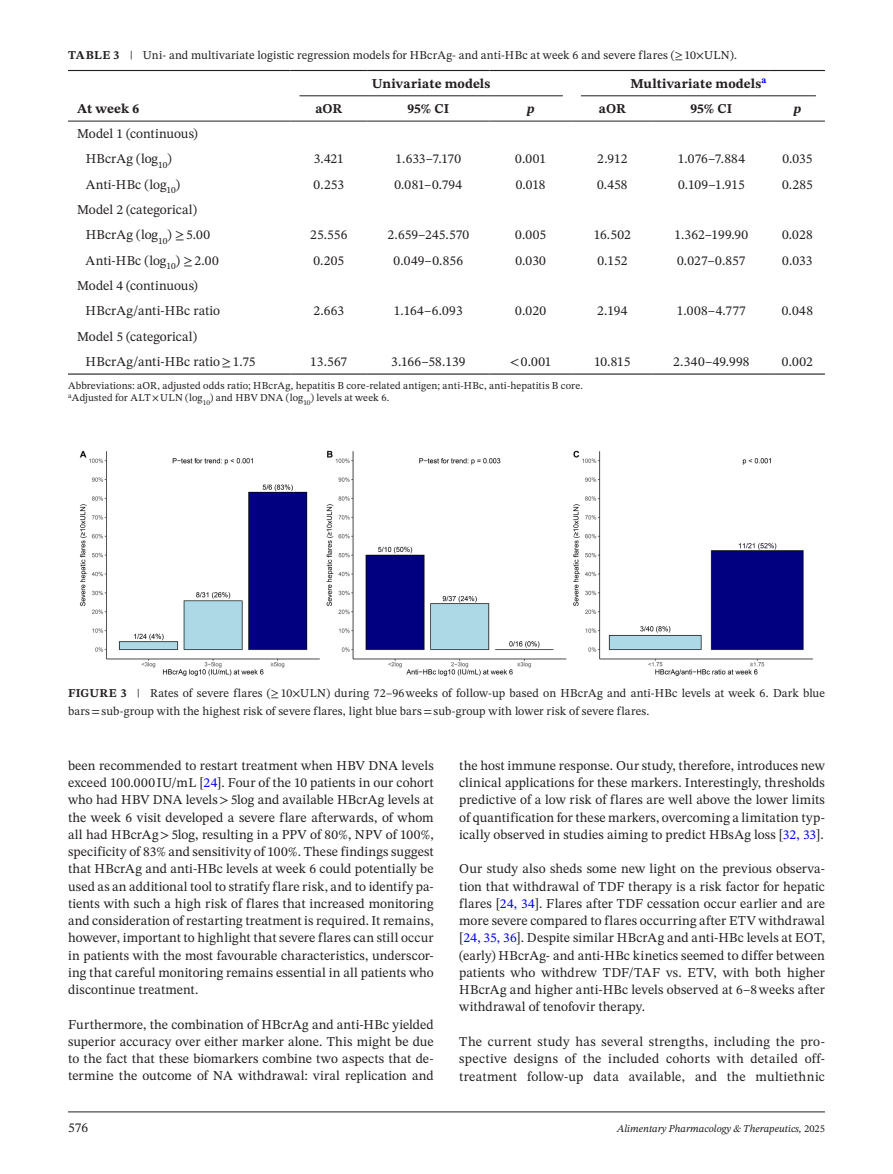
<style>
.page{position:relative;width:893px;height:1174px;background:#fff}
.page>*{position:absolute;margin:0;border:0;box-sizing:border-box;transform-origin:0 0}
.t1{font:13.5px/17.2px "STIX Two Text";letter-spacing:.01em;color:#231f20;text-align:justify}
.t2{font:700 13.5px "STIX Two Text";letter-spacing:.01em;color:#231f20}
.t3{font:italic 700 13.5px "STIX Two Text";color:#231f20}
.t4{font:12px/17.2px "STIX Two Text";letter-spacing:.01em;color:#231f20}
.t5{font:10.5px/12.6px "STIX Two Text";letter-spacing:.015em;color:#231f20}
.t6{font:italic 10.5px "STIX Two Text";color:#231f20}
.s1{font-weight:700}
.s2{font-family:"STIX"}
.s3{color:#00f}
.s4{font-style:normal}
</style>
<div class="page">
<hr style="left:68px;top:1111px;width:757px;height:1px;background:#231f20">
<hr style="left:68px;top:70px;width:222px;height:1px;background:#231f20">
<hr style="left:290px;top:70px;width:77px;height:1px;background:#231f20">
<hr style="left:367px;top:70px;width:122px;height:1px;background:#231f20">
<hr style="left:489px;top:70px;width:83px;height:1px;background:#231f20">
<hr style="left:572px;top:70px;width:81px;height:1px;background:#231f20">
<hr style="left:653px;top:70px;width:117px;height:1px;background:#231f20">
<hr style="left:770px;top:70px;width:55px;height:1px;background:#231f20">
<hr style="left:68px;top:121px;width:222px;height:1px;background:#231f20">
<hr style="left:290px;top:121px;width:77px;height:1px;background:#231f20">
<hr style="left:770px;top:121px;width:55px;height:1px;background:#231f20">
<hr style="left:367px;top:121px;width:122px;height:1px;background:#231f20">
<hr style="left:489px;top:121px;width:83px;height:1px;background:#231f20">
<hr style="left:572px;top:121px;width:81px;height:1px;background:#231f20">
<hr style="left:653px;top:121px;width:117px;height:1px;background:#231f20">
<hr style="left:68px;top:373px;width:222px;height:1px;background:#231f20">
<hr style="left:770px;top:373px;width:55px;height:1px;background:#231f20">
<hr style="left:290px;top:373px;width:77px;height:1px;background:#231f20">
<hr style="left:367px;top:373px;width:122px;height:1px;background:#231f20">
<hr style="left:489px;top:373px;width:83px;height:1px;background:#231f20">
<hr style="left:572px;top:373px;width:81px;height:1px;background:#231f20">
<hr style="left:653px;top:373px;width:117px;height:1px;background:#231f20">
<hr style="left:299px;top:95px;width:264px;height:1px;background:#231f20">
<hr style="left:581px;top:95px;width:235px;height:1px;background:#231f20">
<img style="left:79px;top:450px;width:734px;height:227px">
<p class="t4" style="left:68px;top:46px;width:671px"><span class="s1">TABLE 3</span> | Uni- and multivariate logistic regression models for HBcrAg- and anti-HBc at week 6 and severe flares (<span class="s2">≥</span>10×ULN).</p>
<p class="t2" style="left:77px;top:99px;width:64px">At week 6</p>
<p class="t1" style="left:86px;top:121px;width:114px;line-height:25.3px;text-indent:-9px">Model 1 (continuous)<br>HBcrAg (log<sub>10</sub>)</p>
<p class="t2" style="left:372px;top:73px;width:120px">Univariate models</p>
<p class="t2" style="left:630px;top:73px;width:138px">Multivariate models<sup>a</sup></p>
<p class="t2" style="left:315px;top:99px;width:28px">aOR</p>
<p class="t2" style="left:407px;top:99px;width:43px">95% CI</p>
<p class="t3" style="left:527px;top:99px;width:9px">p</p>
<p class="t2" style="left:599px;top:99px;width:28px">aOR</p>
<p class="t2" style="left:690px;top:99px;width:43px">95% CI</p>
<p class="t3" style="left:793px;top:99px;width:9px">p</p>
<p class="t1" style="left:314px;top:150px;width:32px">3.421</p>
<p class="t1" style="left:396px;top:150px;width:67px">1.633–7.170</p>
<p class="t1" style="left:515px;top:150px;width:32px">0.001</p>
<p class="t1" style="left:597px;top:150px;width:32px">2.912</p>
<p class="t1" style="left:678px;top:150px;width:69px">1.076–7.884</p>
<p class="t1" style="left:782px;top:150px;width:32px">0.035</p>
<p class="t1" style="left:86px;top:175px;width:96px">Anti-HBc (log<sub>10</sub>)</p>
<p class="t1" style="left:314px;top:175px;width:32px">0.253</p>
<p class="t1" style="left:394px;top:175px;width:69px">0.081–0.794</p>
<p class="t1" style="left:516px;top:175px;width:31px">0.018</p>
<p class="t1" style="left:597px;top:175px;width:32px">0.458</p>
<p class="t1" style="left:678px;top:175px;width:68px">0.109–1.915</p>
<p class="t1" style="left:782px;top:175px;width:32px">0.285</p>
<p class="t1" style="left:86px;top:197px;width:126px;line-height:25.3px;text-indent:-9px">Model 2 (categorical)<br>HBcrAg (log<sub>10</sub>) <span class="s2">≥</span>5.00</p>
<p class="t1" style="left:310px;top:226px;width:39px">25.556</p>
<p class="t1" style="left:387px;top:226px;width:83px">2.659–245.570</p>
<p class="t1" style="left:515px;top:226px;width:32px">0.005</p>
<p class="t1" style="left:594px;top:226px;width:39px">16.502</p>
<p class="t1" style="left:674px;top:226px;width:75px">1.362–199.90</p>
<p class="t1" style="left:782px;top:226px;width:32px">0.028</p>
<p class="t1" style="left:86px;top:251px;width:135px">Anti-HBc (log<sub>10</sub>) <span class="s2">≥</span>2.00</p>
<p class="t1" style="left:313px;top:251px;width:32px">0.205</p>
<p class="t1" style="left:394px;top:251px;width:71px">0.049–0.856</p>
<p class="t1" style="left:515px;top:251px;width:32px">0.030</p>
<p class="t1" style="left:597px;top:251px;width:31px">0.152</p>
<p class="t1" style="left:677px;top:251px;width:70px">0.027–0.857</p>
<p class="t1" style="left:782px;top:251px;width:32px">0.033</p>
<p class="t1" style="left:86px;top:273px;width:136px;line-height:25.3px;text-indent:-9px">Model 4 (continuous)<br>HBcrAg/anti-HBc ratio</p>
<p class="t1" style="left:313px;top:302px;width:32px">2.663</p>
<p class="t1" style="left:394px;top:302px;width:70px">1.164–6.093</p>
<p class="t1" style="left:515px;top:302px;width:32px">0.020</p>
<p class="t1" style="left:597px;top:302px;width:32px">2.194</p>
<p class="t1" style="left:677px;top:302px;width:70px">1.008–4.777</p>
<p class="t1" style="left:782px;top:302px;width:33px">0.048</p>
<p class="t1" style="left:86px;top:323px;width:171px;line-height:25.3px;text-indent:-9px">Model 5 (categorical)<br>HBcrAg/anti-HBc ratio<span class="s2">≥</span>1.75</p>
<p class="t1" style="left:310px;top:352px;width:38px">13.567</p>
<p class="t1" style="left:391px;top:352px;width:76px">3.166–58.139</p>
<p class="t1" style="left:510px;top:352px;width:43px">&lt;0.001</p>
<p class="t1" style="left:594px;top:352px;width:38px">10.815</p>
<p class="t1" style="left:673px;top:352px;width:78px">2.340–49.998</p>
<p class="t1" style="left:782px;top:352px;width:33px">0.002</p>
<p class="t5" style="left:68px;top:379px;width:516px">Abbreviations: aOR, adjusted odds ratio; HBcrAg, hepatitis B core-related antigen; anti-HBc, anti-hepatitis B core. <sup>a</sup>Adjusted for ALT×ULN (log<sub>10</sub>) and HBV DNA (log<sub>10</sub>) levels at week 6.</p>
<p class="t4" style="left:68px;top:684px;width:758px"><span class="s1">FIGURE 3</span> | Rates of severe flares (<span class="s2">≥</span>10×ULN) during 72–96weeks of follow-up based on HBcrAg and anti-HBc levels at week 6. Dark blue bars=sub-group with the highest risk of severe flares, light blue bars=sub-group with lower risk of severe flares.</p>
<p class="t1" style="left:68px;top:756px;width:367px">been recommended to restart treatment when HBV DNA levels exceed 100.000 IU/mL [<span class="s3">24</span>]. Four of the 10 patients in our cohort who had HBV DNA levels&gt;5log and available HBcrAg levels at the week 6 visit developed a severe flare afterwards, of whom all had HBcrAg&gt;5log, resulting in a PPV of 80%, NPV of 100%, specificity of 83% and sensitivity of 100%. These findings suggest that HBcrAg and anti-HBc levels at week 6 could potentially be used as an additional tool to stratify flare risk, and to identify pa&shy;tients with such a high risk of flares that increased monitoring and consideration of restarting treatment is required. It remains, however, important to highlight that severe flares can still occur in patients with the most favourable characteristics, underscor&shy;ing that careful monitoring remains essential in all patients who discontinue treatment.</p>
<p class="t1" style="left:68px;top:1015px;width:367px">Furthermore, the combination of HBcrAg and anti-HBc yielded superior accuracy over either marker alone. This might be due to the fact that these biomarkers combine two aspects that de&shy;termine the outcome of NA withdrawal: viral replication and</p>
<p class="t1" style="left:459px;top:756px;width:367px">the host immune response. Our study, therefore, introduces new clinical applications for these markers. Interestingly, thresholds predictive of a low risk of flares are well above the lower limits of quantification for these markers, overcoming a limitation typ&shy;ically observed in studies aiming to predict HBsAg loss [<span class="s3">32, 33</span>].</p>
<p class="t1" style="left:459px;top:860px;width:367px">Our study also sheds some new light on the previous observa&shy;tion that withdrawal of TDF therapy is a risk factor for hepatic flares [<span class="s3">24, 34</span>]. Flares after TDF cessation occur earlier and are more severe compared to flares occurring after ETV withdrawal [<span class="s3">24, 35, 36</span>]. Despite similar HBcrAg and anti-HBc levels at EOT, (early) HBcrAg- and anti-HBc kinetics seemed to differ between patients who withdrew TDF/TAF vs. ETV, with both higher HBcrAg and higher anti-HBc levels observed at 6–8weeks after withdrawal of tenofovir therapy.</p>
<p class="t1" style="left:459px;top:1032px;width:367px">The current study has several strengths, including the pro&shy;spective designs of the included cohorts with detailed off&shy;treatment follow-up data available, and the multiethnic</p>
<p class="t1" style="left:68px;top:1119px;width:22px">576</p>
<p class="t6" style="left:617px;top:1121px;width:209px">Alimentary Pharmacology &amp; Therapeutics, <span class="s4">2025</span></p>
</div>
